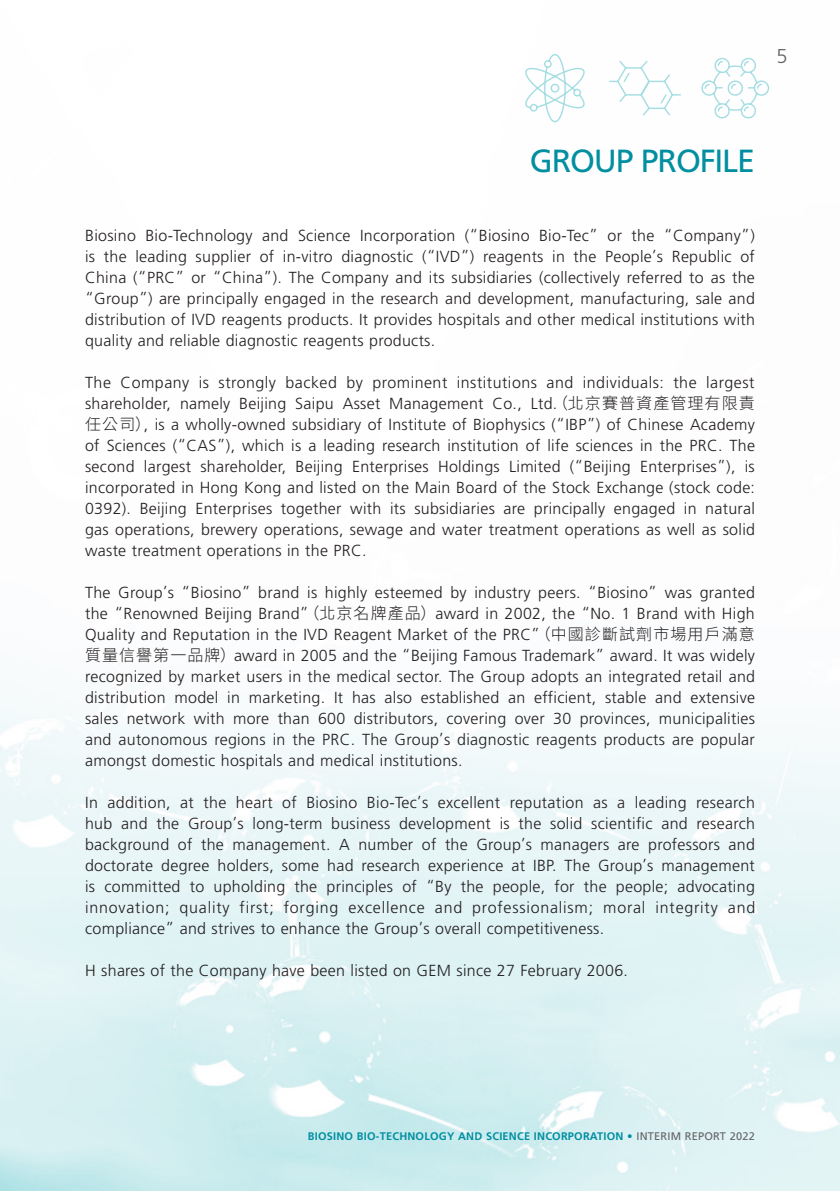
<style>
.page{position:relative;width:840px;height:1191px;background:#fff}
.page>*{position:absolute;margin:0;border:0;box-sizing:border-box;transform-origin:0 0}
.t1{font:32px "Frutiger LT Std";letter-spacing:-.035em;color:#008fa1}
.t2{font:300 20px "Frutiger LT Std";color:#636366}
.Body_Text{font:300 16px/21px "Frutiger LT Std";letter-spacing:.02em;color:#231f20;text-align:justify}
.t3{font:700 11px "Frutiger LT Std";letter-spacing:.02em;color:#008fa1}
.s1{font-family:"Source Han Sans TC"}
.s2{font-weight:400;color:#636366}
</style>
<div class="page">
<img style="left:0;top:87px;width:839px;height:1104px">
<svg style="left:521px;top:54px;width:67px;height:69px"></svg>
<svg style="left:608px;top:61px;width:73px;height:56px"></svg>
<svg style="left:701px;top:57px;width:68px;height:64px"></svg>
<p class="t2" style="left:776px;top:45px;width:13px">5</p>
<h1 class="t1" style="left:529px;top:142px;width:226px">GROUP PROFILE</h1>
<p class="Body_Text" style="left:85px;top:225px;width:671px">Biosino Bio-Technology and Science Incorporation (“Biosino Bio-Tec” or the “Company”) is the leading supplier of in-vitro diagnostic (“IVD”) reagents in the People’s Republic of China (“PRC” or “China”). The Company and its subsidiaries (collectively referred to as the “Group”) are principally engaged in the research and development, manufacturing, sale and distribution of IVD reagents products. It provides hospitals and other medical institutions with quality and reliable diagnostic reagents products.</p>
<p class="Body_Text" style="left:85px;top:372px;width:671px">The Company is strongly backed by prominent institutions and individuals: the largest shareholder, namely Beijing Saipu Asset Management Co., Ltd.<span class="s1">（北京賽普資產管理有限責任公司）</span>, is a wholly-owned subsidiary of Institute of Biophysics (“IBP”) of Chinese Academy of Sciences (“CAS”), which is a leading research institution of life sciences in the PRC. The second largest shareholder, Beijing Enterprises Holdings Limited (“Beijing Enterprises”), is incorporated in Hong Kong and listed on the Main Board of the Stock Exchange (stock code:<br>0392). Beijing Enterprises together with its subsidiaries are principally engaged in natural gas operations, brewery operations, sewage and water treatment operations as well as solid waste treatment operations in the PRC.</p>
<p class="Body_Text" style="left:85px;top:582px;width:671px">The Group’s “Biosino” brand is highly esteemed by industry peers. “Biosino” was granted the “Renowned Beijing Brand”<span class="s1">（北京名牌產品）</span>award in 2002, the “No. 1 Brand with High Quality and Reputation in the IVD Reagent Market of the PRC”<span class="s1">（中國診斷試劑市場用戶滿意質量信譽第一品牌）</span>award in 2005 and the “Beijing Famous Trademark” award. It was widely recognized by market users in the medical sector. The Group adopts an integrated retail and distribution model in marketing. It has also established an efficient, stable and extensive sales network with more than 600 distributors, covering over 30 provinces, municipalities and autonomous regions in the PRC. The Group’s diagnostic reagents products are popular amongst domestic hospitals and medical institutions.</p>
<p class="Body_Text" style="left:85px;top:792px;width:671px">In addition, at the heart of Biosino Bio-Tec’s excellent reputation as a leading research hub and the Group’s long-term business development is the solid scientific and research background of the management. A number of the Group’s managers are professors and doctorate degree holders, some had research experience at IBP. The Group’s management is committed to upholding the principles of “By the people, for the people; advocating innovation; quality first; forging excellence and professionalism; moral integrity and compliance” and strives to enhance the Group’s overall competitiveness.</p>
<p class="Body_Text" style="left:85px;top:960px;width:544px">H shares of the Company have been listed on GEM since 27 February 2006.</p>
<p class="t3" style="left:308px;top:1129px;width:448px">BIOSINO BIO-TECHNOLOGY AND SCIENCE INCORPORATION • <span class="s2">INTERIM REPORT 2022</span></p>
</div>
